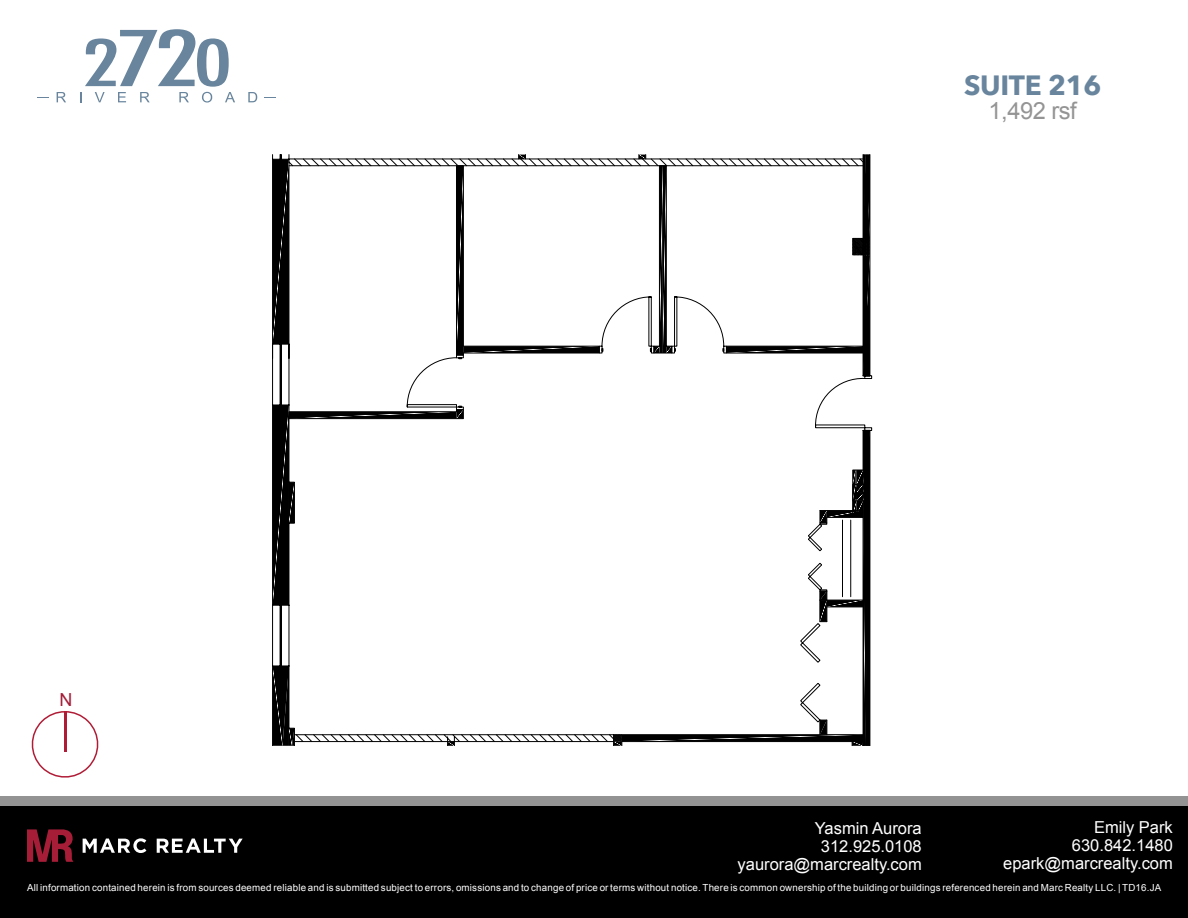
<style>
.page{position:relative;width:1188px;height:918px;background:#fff}
.page>*{position:absolute;margin:0;border:0;box-sizing:border-box;transform-origin:0 0}
.t1{font:700 27.75px "Avenir Next";letter-spacing:-.01em;color:#68859d}
.t2{font:600 23.7px "Avenir Next";letter-spacing:-.02em;color:#959494}
.t3{font:18px "Arial";color:#a51d37}
.t4{font:16.5px/18px "Arial";color:#fff;text-align:right}
.t5{font:9.75px "Arial";letter-spacing:.02em;color:#fff}
</style>
<div class="page">
<div style="left:0;top:805px;width:1188px;height:113px;background:#000"></div>
<svg style="left:83px;top:838px;width:63px;height:15px"></svg>
<svg style="left:157px;top:839px;width:86px;height:14px"></svg>
<svg style="left:27px;top:829px;width:47px;height:33px"></svg>
<svg style="left:31px;top:711px;width:68px;height:67px"></svg>
<hr style="left:64px;top:711px;width:2px;height:41px;background:#b01c36">
<div style="left:0;top:796px;width:1188px;height:9px;background:#949393"></div>
<svg style="left:57px;top:92px;width:9px;height:10px"></svg>
<svg style="left:248px;top:92px;width:9px;height:10px"></svg>
<svg style="left:80px;top:29px;width:155px;height:74px"></svg>
<svg style="left:272px;top:155px;width:601px;height:591px"></svg>
<svg style="left:448px;top:742px;width:7px;height:4px"></svg>
<div style="left:273px;top:159px;width:16px;height:185px;background:#000"></div>
<svg style="left:273px;top:666px;width:21px;height:80px;background:#343434"></svg>
<svg style="left:273px;top:405px;width:133px;height:200px"></svg>
<svg style="left:288px;top:165px;width:174px;height:254px"></svg>
<svg style="left:462px;top:165px;width:264px;height:131px"></svg>
<svg style="left:406px;top:296px;width:422px;height:440px"></svg>
<svg style="left:726px;top:155px;width:144px;height:221px"></svg>
<svg style="left:612px;top:430px;width:258px;height:316px"></svg>
<h3 class="t3" style="left:59px;top:688px;width:14px">N</h3>
<h1 class="t1" style="left:964px;top:61px;width:139px">SUITE 216</h1>
<h2 class="t2" style="left:989px;top:95px;width:90px">1,492 rsf</h2>
<h3 class="t4" style="left:738px;top:820px;width:186px">Yasmin Aurora<br>312.925.0108 yaurora@marcrealty.com</h3>
<h3 class="t4" style="left:1003px;top:818px;width:171px">Emily Park<br>630.842.1480 epark@marcrealty.com</h3>
<p class="t5" style="left:27px;top:881px;width:1136px">All information contained herein is from sources deemed reliable and is submitted subject to errors, omissions and to change of price or terms without notice. There is common ownership of the building or buildings referenced herein and Marc Realty LLC. | TD16.JA</p>
</div>
